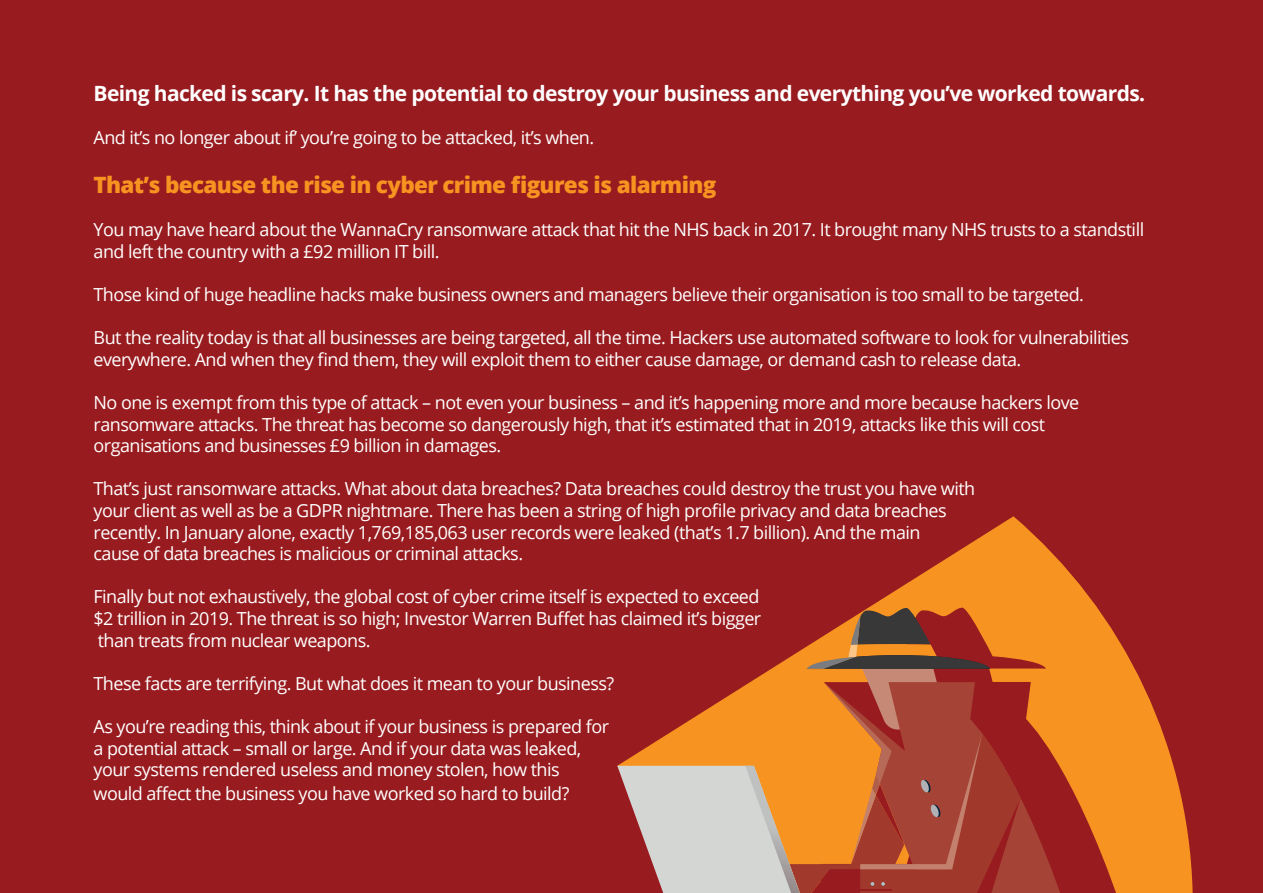
<style>
.page{position:relative;width:1263px;height:893px;background:#981b1f}
.page>*{position:absolute;margin:0;border:0;box-sizing:border-box;transform-origin:0 0}
.t1{font:800 22.5px "Open Sans";letter-spacing:-.03em;color:#f79321}
.t2{font:700 21px "Open Sans";letter-spacing:-.03em;color:#fff}
.t3{font:18px/21.6px "Open Sans";letter-spacing:-.03em;color:#fff}
</style>
<div class="page">
<svg style="left:868px;top:516px;width:325px;height:377px"></svg>
<svg style="left:1020px;top:608px;width:100px;height:285px;fill:#f79321"></svg>
<svg style="left:1020px;top:682px;width:45px;height:211px"></svg>
<svg style="left:617px;top:608px;width:403px;height:285px"></svg>
<p class="t2" style="left:94px;top:79px;width:1053px">Being hacked is scary. It has the potential to destroy your business and everything you’ve worked towards.</p>
<p class="t3" style="left:94px;top:127px;width:502px">And it’s no longer about if’ you’re going to be attacked, it’s when.</p>
<p class="t1" style="left:94px;top:168px;width:624px">That’s because the rise in cyber crime figures is alarming</p>
<p class="t3" style="left:94px;top:218px;width:1052px">You may have heard about the WannaCry ransomware attack that hit the NHS back in 2017. It brought many NHS trusts to a standstill and left the country with a £92 million IT bill.</p>
<p class="t3" style="left:94px;top:283px;width:992px">Those kind of huge headline hacks make business owners and managers believe their organisation is too small to be targeted.</p>
<p class="t3" style="left:94px;top:326px;width:1037px">But the reality today is that all businesses are being targeted, all the time. Hackers use automated software to look for vulnerabilities everywhere. And when they find them, they will exploit them to either cause damage, or demand cash to release data.</p>
<p class="t3" style="left:94px;top:391px;width:987px">No one is exempt from this type of attack – not even your business – and it’s happening more and more because hackers love ransomware attacks. The threat has become so dangerously high, that it’s estimated that in 2019, attacks like this will cost organisations and businesses £9 billion in damages.</p>
<p class="t3" style="left:94px;top:478px;width:883px">That’s just ransomware attacks. What about data breaches? Data breaches could destroy the trust you have with your client as well as be a GDPR nightmare. There has been a string of high profile privacy and data breaches recently. In January alone, exactly 1,769,185,063 user records were leaked (that’s 1.7 billion). And the main<br>cause of data breaches is malicious or criminal attacks.</p>
<p class="t3" style="left:94px;top:586px;width:669px;text-align:justify">Finally but not exhaustively, the global cost of cyber crime itself is expected to exceed $2 trillion in 2019. The threat is so high; Investor Warren Buffet has claimed it’s bigger than treats from nuclear weapons.</p>
<p class="t3" style="left:94px;top:672px;width:522px">These facts are terrifying. But what does it mean to your business?</p>
<p class="t3" style="left:94px;top:715px;width:517px">As you’re reading this, think about if your business is prepared for a potential attack – small or large. And if your data was leaked, your systems rendered useless and money stolen, how this</p>
<p class="t3" style="left:94px;top:782px;width:477px">would affect the business you have worked so hard to build?</p>
</div>
